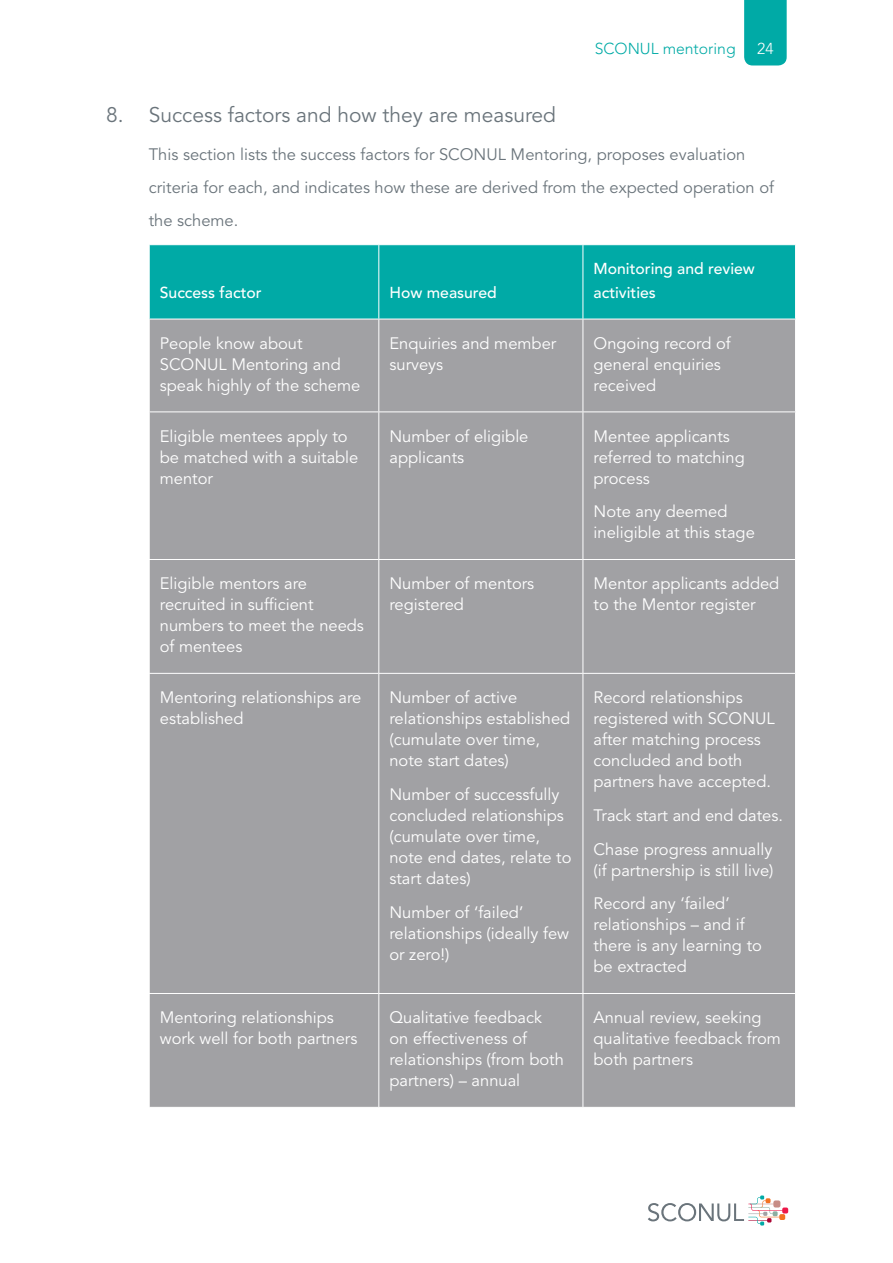
<style>
.page{position:relative;width:893px;height:1263px;background:#fff}
.page>*{position:absolute;margin:0;border:0;box-sizing:border-box;transform-origin:0 0}
.t1{font:21px "Avenir";color:#6a747b}
.t2{font:16.5px/21px "Avenir";color:#fff}
.t3{font:16.5px/33px "Avenir";color:#6a747b}
.t4{font:500 15.75px/24px "Avenir";color:#fff}
.t5{font:300 15.75px "Avenir";color:#00aaa6}
.t6{font:300 15.75px "Avenir";color:#fff}
</style>
<div class="page">
<div style="left:744px;top:0;width:43px;height:65px;background:#00aaa6"></div>
<svg style="left:648px;top:1195px;width:140px;height:30px"></svg>
<div style="left:150px;top:245px;width:645px;height:74px;background:#00aaa6"></div>
<div style="left:150px;top:320px;width:645px;height:787px;background:#a1a1a4"></div>
<hr style="left:149px;top:411px;width:230px;height:1px;background:#fff">
<hr style="left:379px;top:411px;width:204px;height:1px;background:#fff">
<hr style="left:583px;top:411px;width:213px;height:1px;background:#fff">
<hr style="left:149px;top:559px;width:230px;height:1px;background:#fff">
<hr style="left:379px;top:559px;width:204px;height:1px;background:#fff">
<hr style="left:583px;top:559px;width:213px;height:1px;background:#fff">
<hr style="left:149px;top:673px;width:230px;height:1px;background:#fff">
<hr style="left:379px;top:673px;width:204px;height:1px;background:#fff">
<hr style="left:583px;top:673px;width:213px;height:1px;background:#fff">
<hr style="left:149px;top:993px;width:230px;height:1px;background:#fff">
<hr style="left:379px;top:993px;width:204px;height:1px;background:#fff">
<hr style="left:583px;top:993px;width:213px;height:1px;background:#fff">
<hr style="left:378px;top:319px;width:1px;height:92px;background:#fff">
<hr style="left:583px;top:319px;width:1px;height:92px;background:#fff">
<hr style="left:378px;top:412px;width:1px;height:147px;background:#fff">
<hr style="left:583px;top:412px;width:1px;height:147px;background:#fff">
<hr style="left:378px;top:560px;width:1px;height:113px;background:#fff">
<hr style="left:583px;top:560px;width:1px;height:113px;background:#fff">
<hr style="left:378px;top:674px;width:1px;height:319px;background:#fff">
<hr style="left:583px;top:674px;width:1px;height:319px;background:#fff">
<hr style="left:378px;top:994px;width:1px;height:113px;background:#fff">
<hr style="left:583px;top:994px;width:1px;height:113px;background:#fff">
<hr style="left:378px;top:245px;width:1px;height:74px;background:#fff">
<hr style="left:583px;top:245px;width:1px;height:74px;background:#fff">
<p class="t5" style="left:595px;top:40px;width:142px">SCONUL mentoring</p>
<p class="t6" style="left:757px;top:40px;width:18px">24</p>
<p class="t1" style="left:106px;top:103px;width:451px">8. Success factors and how they are measured</p>
<p class="t3" style="left:149px;top:138px;width:627px">This section lists the success factors for SCONUL Mentoring, proposes evaluation criteria for each, and indicates how these are derived from the expected operation of the scheme.</p>
<p class="t4" style="left:160px;top:281px;width:103px">Success factor</p>
<p class="t4" style="left:389px;top:281px;width:109px">How measured</p>
<p class="t4" style="left:594px;top:257px;width:163px">Monitoring and review activities</p>
<p class="t2" style="left:160px;top:333px;width:202px">People know about<br>SCONUL Mentoring and speak highly of the scheme</p>
<p class="t2" style="left:389px;top:333px;width:168px">Enquiries and member surveys</p>
<p class="t2" style="left:594px;top:333px;width:139px">Ongoing record of general enquiries received</p>
<p class="t2" style="left:160px;top:426px;width:200px">Eligible mentees apply to be matched with a suitable mentor</p>
<p class="t2" style="left:389px;top:426px;width:140px">Number of eligible applicants</p>
<p class="t2" style="left:594px;top:426px;width:153px">Mentee applicants referred to matching process</p>
<p class="t2" style="left:594px;top:502px;width:163px">Note any deemed ineligible at this stage</p>
<p class="t2" style="left:160px;top:573px;width:206px">Eligible mentors are recruited in sufficient numbers to meet the needs of mentees</p>
<p class="t2" style="left:389px;top:573px;width:146px">Number of mentors registered</p>
<p class="t2" style="left:594px;top:573px;width:187px">Mentor applicants added to the Mentor register</p>
<p class="t2" style="left:160px;top:687px;width:203px">Mentoring relationships are established</p>
<p class="t2" style="left:389px;top:687px;width:182px">Number of active relationships established (cumulate over time, note start dates)</p>
<p class="t2" style="left:389px;top:784px;width:184px">Number of successfully concluded relationships (cumulate over time, note end dates, relate to start dates)</p>
<p class="t2" style="left:389px;top:902px;width:181px">Number of ‘failed’ relationships (ideally few or zero!)</p>
<p class="t2" style="left:594px;top:687px;width:183px">Record relationships registered with SCONUL after matching process concluded and both partners have accepted.</p>
<p class="t2" style="left:594px;top:799px;width:191px;line-height:33.8px">Track start and end dates.<br>Chase progress annually</p>
<p class="t2" style="left:594px;top:853px;width:181px;line-height:33.8px">(if partnership is still live)<br>Record any ‘failed’</p>
<p class="t2" style="left:594px;top:915px;width:170px">relationships – and if there is any learning to be extracted</p>
<p class="t2" style="left:160px;top:1007px;width:199px">Mentoring relationships work well for both partners</p>
<p class="t2" style="left:389px;top:1007px;width:176px">Qualitative feedback on effectiveness of relationships (from both partners) – annual</p>
<p class="t2" style="left:594px;top:1007px;width:189px">Annual review, seeking qualitative feedback from both partners</p>
</div>
